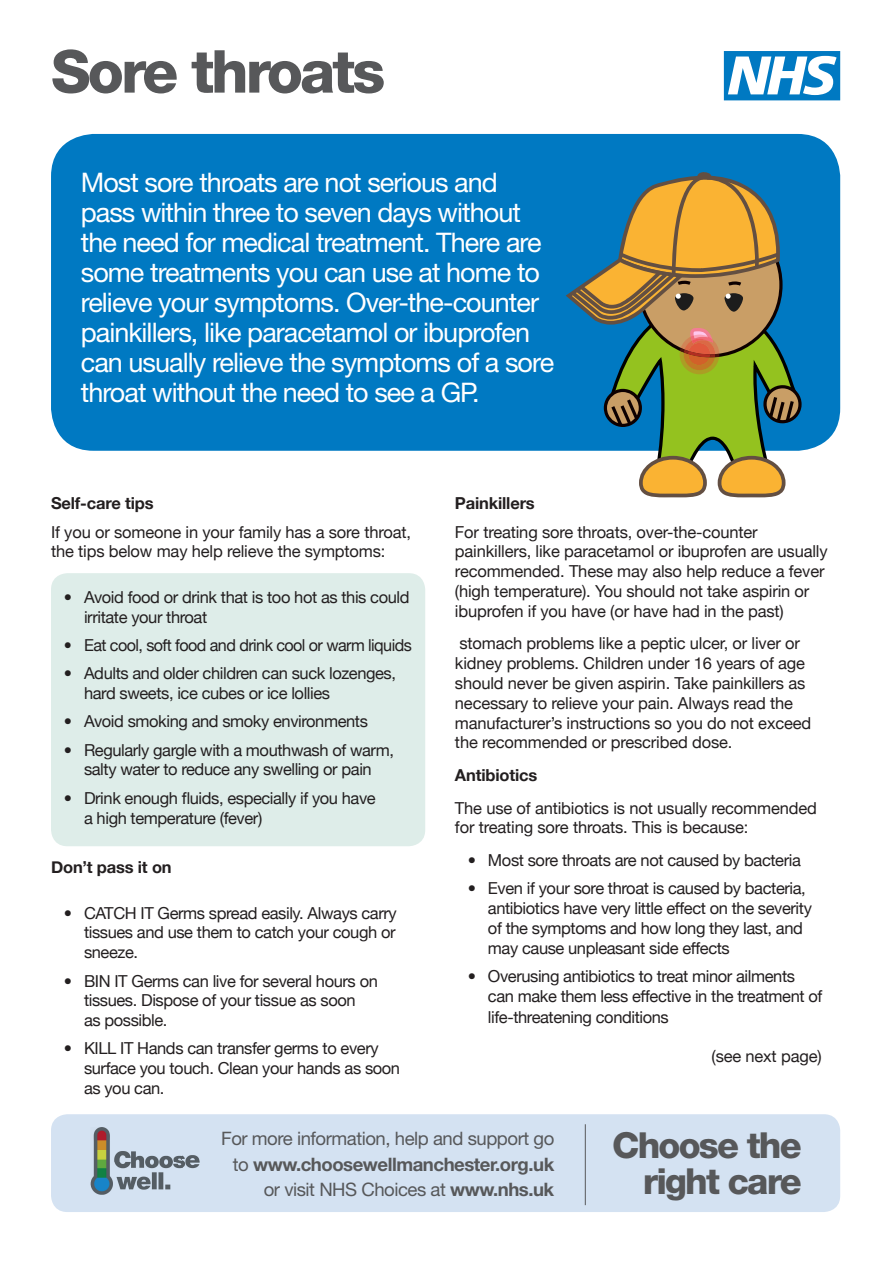
<style>
.page{position:relative;width:893px;height:1263px;background:#fff}
.page>*{position:absolute;margin:0;border:0;box-sizing:border-box;transform-origin:0 0}
.t1{font:800 59.25px "Helvetica Neue LT Std";letter-spacing:-.05em;color:#57585a}
.t2{font:800 35.85px/36px "Helvetica Neue LT Std";letter-spacing:-.05em;color:#57585a;text-align:right}
.t3{font:27px/30px "Helvetica Neue LT Std";letter-spacing:-.035em;color:#fff}
.t4{font:18.6px/25.3px "Helvetica Neue LT Std";letter-spacing:-.025em;color:#57585a;text-align:right}
.t5{font:16.5px/19.8px "Helvetica Neue";letter-spacing:-.025em;color:#231f20}
.t6{font:700 16.5px "Helvetica Neue";letter-spacing:-.01em;color:#231f20}
.s1{font-weight:700}
</style>
<div class="page">
<svg style="left:724px;top:51px;width:116px;height:49px"></svg>
<div style="left:51px;top:1114px;width:789px;height:98px;background:#d4e2f2;border-radius:16px"></div>
<img style="left:90px;top:1127px;width:110px;height:68px">
<hr style="left:585px;top:1124px;width:1px;height:81px;background:#57585a">
<div style="left:51px;top:134px;width:789px;height:317px;background:#0079c2;border-radius:43px"></div>
<div style="left:51px;top:573px;width:374px;height:273px;background:#deede9;border-radius:16px"></div>
<svg style="left:566px;top:172px;width:236px;height:325px"></svg>
<p class="t1" style="left:51px;top:36px;width:336px">Sore throats</p>
<p class="t3" style="left:81px;top:167px;width:475px">Most sore throats are not serious and pass within three to seven days without the need for medical treatment. There are some treatments you can use at home to relieve your symptoms. Over-the-counter painkillers, like paracetamol or ibuprofen can usually relieve the symptoms of a sore throat without the need to see a GP.</p>
<p class="t6" style="left:51px;top:488px;width:104px">Self-care tips</p>
<p class="t5" style="left:51px;top:521px;width:362px">If you or someone in your family has a sore throat, the tips below may help relieve the symptoms:</p>
<p class="t5" style="left:84px;top:586px;width:327px;text-indent:-20px">• Avoid food or drink that is too hot as this could irritate your throat</p>
<p class="t5" style="left:64px;top:634px;width:349px">• Eat cool, soft food and drink cool or warm liquids</p>
<p class="t5" style="left:84px;top:662px;width:314px;text-indent:-20px">• Adults and older children can suck lozenges, hard sweets, ice cubes or ice lollies</p>
<p class="t5" style="left:64px;top:710px;width:306px">• Avoid smoking and smoky environments</p>
<p class="t5" style="left:64px;top:739px;width:332px;text-align:center">• Regularly gargle with a mouthwash of warm, salty water to reduce any swelling or pain</p>
<p class="t5" style="left:84px;top:787px;width:293px;text-indent:-20px">• Drink enough fluids, especially if you have a high temperature (fever)</p>
<p class="t6" style="left:51px;top:852px;width:122px">Don’t pass it on</p>
<p class="t5" style="left:84px;top:902px;width:314px;text-align:justify;text-indent:-20px">• CATCH IT Germs spread easily. Always carry tissues and use them to catch your cough or sneeze.</p>
<p class="t5" style="left:84px;top:969px;width:295px;text-indent:-20px">• BIN IT Germs can live for several hours on tissues. Dispose of your tissue as soon<br>as possible.</p>
<p class="t5" style="left:84px;top:1037px;width:318px;text-indent:-20px">• KILL IT Hands can transfer germs to every surface you touch. Clean your hands as soon as you can.</p>
<p class="t6" style="left:455px;top:488px;width:81px">Painkillers</p>
<p class="t5" style="left:455px;top:521px;width:374px">For treating sore throats, over-the-counter painkillers, like paracetamol or ibuprofen are usually recommended. These may also help reduce a fever (high temperature). You should not take aspirin or ibuprofen if you have (or have had in the past)</p>
<p class="t5" style="left:455px;top:632px;width:358px">stomach problems like a peptic ulcer, or liver or kidney problems. Children under 16 years of age should never be given aspirin. Take painkillers as necessary to relieve your pain. Always read the manufacturer’s instructions so you do not exceed the recommended or prescribed dose.</p>
<p class="t6" style="left:455px;top:760px;width:84px">Antibiotics</p>
<p class="t5" style="left:455px;top:797px;width:363px">The use of antibiotics is not usually recommended for treating sore throats. This is because:</p>
<p class="t5" style="left:468px;top:849px;width:335px">• Most sore throats are not caused by bacteria</p>
<p class="t5" style="left:488px;top:877px;width:325px;text-indent:-20px">• Even if your sore throat is caused by bacteria, antibiotics have very little effect on the severity of the symptoms and how long they last, and may cause unpleasant side effects</p>
<p class="t5" style="left:488px;top:965px;width:336px;text-indent:-20px">• Overusing antibiotics to treat minor ailments can make them less effective in the treatment of</p>
<p class="t5" style="left:488px;top:1006px;width:182px">life-threatening conditions</p>
<p class="t5" style="left:711px;top:1045px;width:112px">(see next page)</p>
<p class="t4" style="left:221px;top:1126px;width:335px">For more information, help and support go to <span class="s1">www.choosewellmanchester.org.uk </span>or visit NHS Choices at <span class="s1">www.nhs.uk</span></p>
<h2 class="t2" style="left:612px;top:1127px;width:191px">Choose the right care</h2>
</div>
